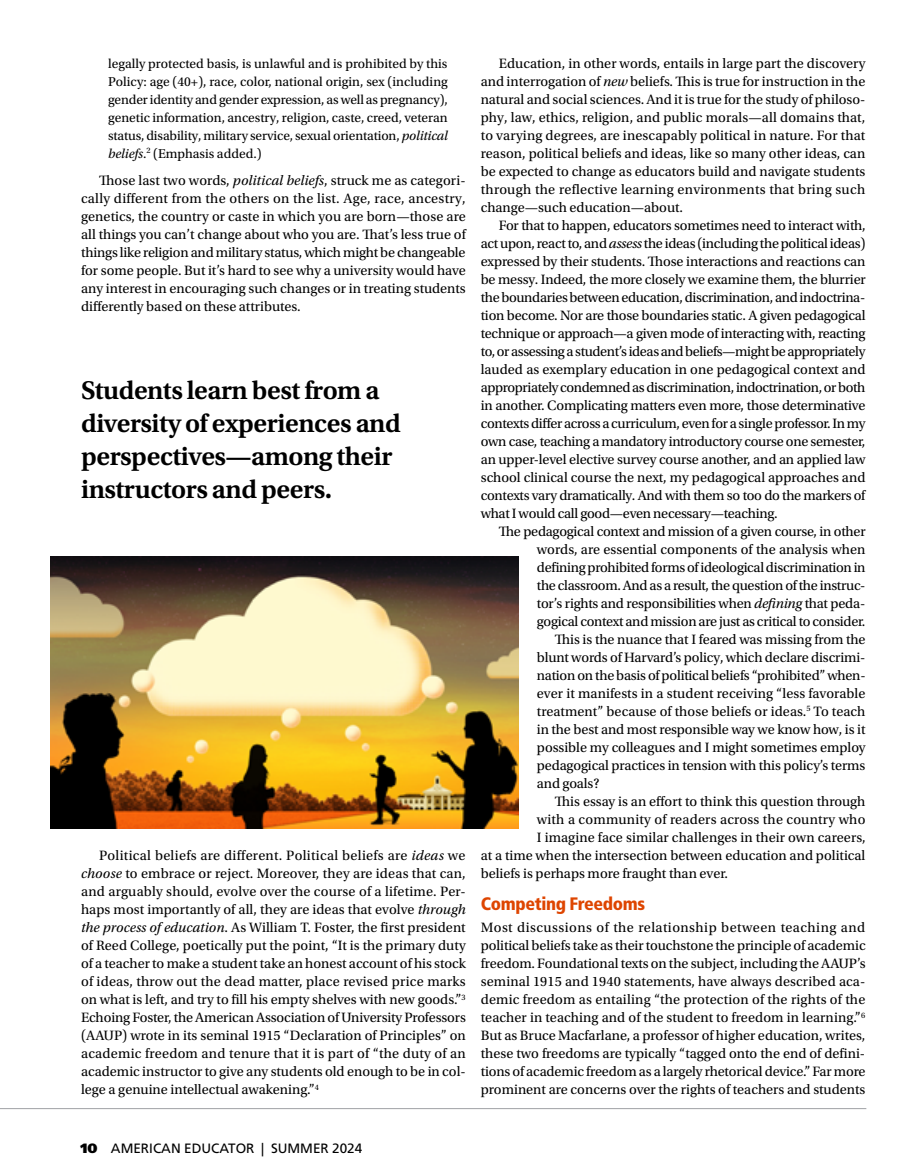
<style>
.page{position:relative;width:906px;height:1176px;background:#fff}
.page>*{position:absolute;margin:0;border:0;box-sizing:border-box;transform-origin:0 0}
.t1{font:27px/33px "Utopia Std Semibold Capt";letter-spacing:-.02em;color:#000}
.t2{font:900 condensed 18px "Frutiger LT Std";letter-spacing:-.02em;color:#de4500}
.t3{font:14.25px/18px "Utopia Std";letter-spacing:-.005em;color:#000;text-align:justify}
.t4{font:14.25px "Utopia Std";letter-spacing:.015em;color:#000}
.t5{font:13.5px/18px "Utopia Std";letter-spacing:-.01em;color:#000;text-align:justify}
.t6{font:13.5px "Frutiger LT Std";color:#000}
.s1{font-style:italic}
.s2{font-weight:900}
</style>
<div class="page">
<hr style="left:0;top:1107px;width:865px;height:1px;background:#9fa1a4">
<img style="left:50px;top:556px;width:468px;height:271px">
<p class="t5" style="left:108px;top:54px;width:341px">legally protected basis, is unlawful and is prohibited by this Policy: age (40+), race, color, national origin, sex (including gender identity and gender expression, as well as pregnancy), genetic information, ancestry, religion, caste, creed, veteran status, disability, military service, sexual orientation, <span class="s1">political beliefs</span>.<sup>2</sup> (Emphasis added.)</p>
<p class="t3" style="left:81px;top:171px;width:386px;text-indent:18px">Those last two words, <span class="s1">political beliefs</span>, struck me as categori&shy;cally different from the others on the list. Age, race, ancestry, genetics, the country or caste in which you are born—those are all things you can’t change about who you are. That’s less true of things like religion and military status, which might be changeable for some people. But it’s hard to see why a university would have any interest in encouraging such changes or in treating students differently based on these attributes.</p>
<h1 class="t1" style="left:81px;top:374px;width:321px">Students learn best from a diversity of experiences and perspectives—among their instructors and peers.</h1>
<p class="t3" style="left:81px;top:846px;width:386px;text-indent:18px">Political beliefs are different. Political beliefs are <span class="s1">ideas</span> we <span class="s1">choose</span> to embrace or reject. Moreover, they are ideas that can, and arguably should, evolve over the course of a lifetime. Per&shy;haps most importantly of all, they are ideas that evolve <span class="s1">through the process of education</span>. As William T. Foster, the first president of Reed College, poetically put the point, “It is the primary duty of a teacher to make a student take an honest account of his stock of ideas, throw out the dead matter, place revised price marks on what is left, and try to fill his empty shelves with new goods.”<sup>3<br></sup>Echoing Foster, the American Association of University Professors (AAUP) wrote in its seminal 1915 “Declaration of Principles” on academic freedom and tenure that it is part of “the duty of an academic instructor to give any students old enough to be in col&shy;lege a genuine intellectual awakening.”<sup>4</sup></p>
<p class="t3" style="left:480px;top:54px;width:386px;text-indent:18px">Education, in other words, entails in large part the discovery and interrogation of <span class="s1">new</span> beliefs. This is true for instruction in the natural and social sciences. And it is true for the study of philoso&shy;phy, law, ethics, religion, and public morals—all domains that, to varying degrees, are inescapably political in nature. For that reason, political beliefs and ideas, like so many other ideas, can be expected to change as educators build and navigate students through the reflective learning environments that bring such change—such education—about.</p>
<p class="t3" style="left:480px;top:216px;width:386px;text-indent:18px">For that to happen, educators sometimes need to interact with, act upon, react to, and <span class="s1">assess</span> the ideas (including the political ideas) expressed by their students. Those interactions and reactions can be messy. Indeed, the more closely we examine them, the blurrier the boundaries between education, discrimination, and indoctrina&shy;tion become. Nor are those boundaries static. A given pedagogical technique or approach—a given mode of interacting with, reacting to, or assessing a student’s ideas and beliefs—might be appropriately lauded as exemplary education in one pedagogical context and appropriately condemned as discrimination, indoctrination, or both in another. Complicating matters even more, those determinative contexts differ across a curriculum, even for a single professor. In my own case, teaching a mandatory introductory course one semester, an upper-level elective survey course another, and an applied law school clinical course the next, my pedagogical approaches and contexts vary dramatically. And with them so too do the markers of what I would call good—even necessary—teaching.</p>
<p class="t3" style="left:498px;top:522px;width:368px">The pedagogical context and mission of a given course, in other</p>
<p class="t3" style="left:536px;top:540px;width:330px">words, are essential components of the analysis when</p>
<p class="t3" style="left:536px;top:558px;width:330px">defining prohibited forms of ideological discrimination in</p>
<p class="t3" style="left:536px;top:576px;width:330px">the classroom. And as a result, the question of the instruc-</p>
<p class="t3" style="left:536px;top:594px;width:330px">tor’s rights and responsibilities when <span class="s1">defining</span> that peda-</p>
<p class="t3" style="left:536px;top:612px;width:330px">gogical context and mission are just as critical to consider.</p>
<p class="t3" style="left:554px;top:630px;width:312px">This is the nuance that I feared was missing from the</p>
<p class="t3" style="left:536px;top:648px;width:330px">blunt words of Harvard’s policy, which declare discrimi-</p>
<p class="t3" style="left:536px;top:666px;width:330px">nation on the basis of political beliefs “prohibited” when-</p>
<p class="t3" style="left:536px;top:684px;width:330px">ever it manifests in a student receiving “less favorable</p>
<p class="t3" style="left:536px;top:702px;width:330px">treatment” because of those beliefs or ideas.<sup>5</sup> To teach</p>
<p class="t3" style="left:536px;top:720px;width:330px">in the best and most responsible way we know how, is it</p>
<p class="t3" style="left:536px;top:738px;width:330px">possible my colleagues and I might sometimes employ</p>
<p class="t3" style="left:536px;top:756px;width:330px">pedagogical practices in tension with this policy’s terms</p>
<p class="t3" style="left:536px;top:774px;width:64px">and goals?</p>
<p class="t3" style="left:554px;top:792px;width:312px">This essay is an effort to think this question through</p>
<p class="t4" style="left:536px;top:811px;width:330px">with a community of readers across the country who</p>
<p class="t3" style="left:536px;top:828px;width:330px">I imagine face similar challenges in their own careers,</p>
<p class="t3" style="left:480px;top:846px;width:386px">at a time when the intersection between education and political</p>
<p class="t3" style="left:480px;top:864px;width:248px">beliefs is perhaps more fraught than ever.</p>
<p class="t2" style="left:480px;top:892px;width:166px">Competing Freedoms</p>
<p class="t3" style="left:480px;top:918px;width:386px">Most discussions of the relationship between teaching and political beliefs take as their touchstone the principle of academic freedom. Foundational texts on the subject, including the AAUP’s seminal 1915 and 1940 statements, have always described aca&shy;demic freedom as entailing “the protection of the rights of the teacher in teaching and of the student to freedom in learning.”<sup>6<br></sup>But as Bruce Macfarlane, a professor of higher education, writes, these two freedoms are typically “tagged onto the end of defini&shy;tions of academic freedom as a largely rhetorical device.” Far more prominent are concerns over the rights of teachers and students</p>
<p class="t6" style="left:80px;top:1139px;width:283px"><span class="s2">10</span> AMERICAN EDUCATOR | SUMMER 2024</p>
</div>
